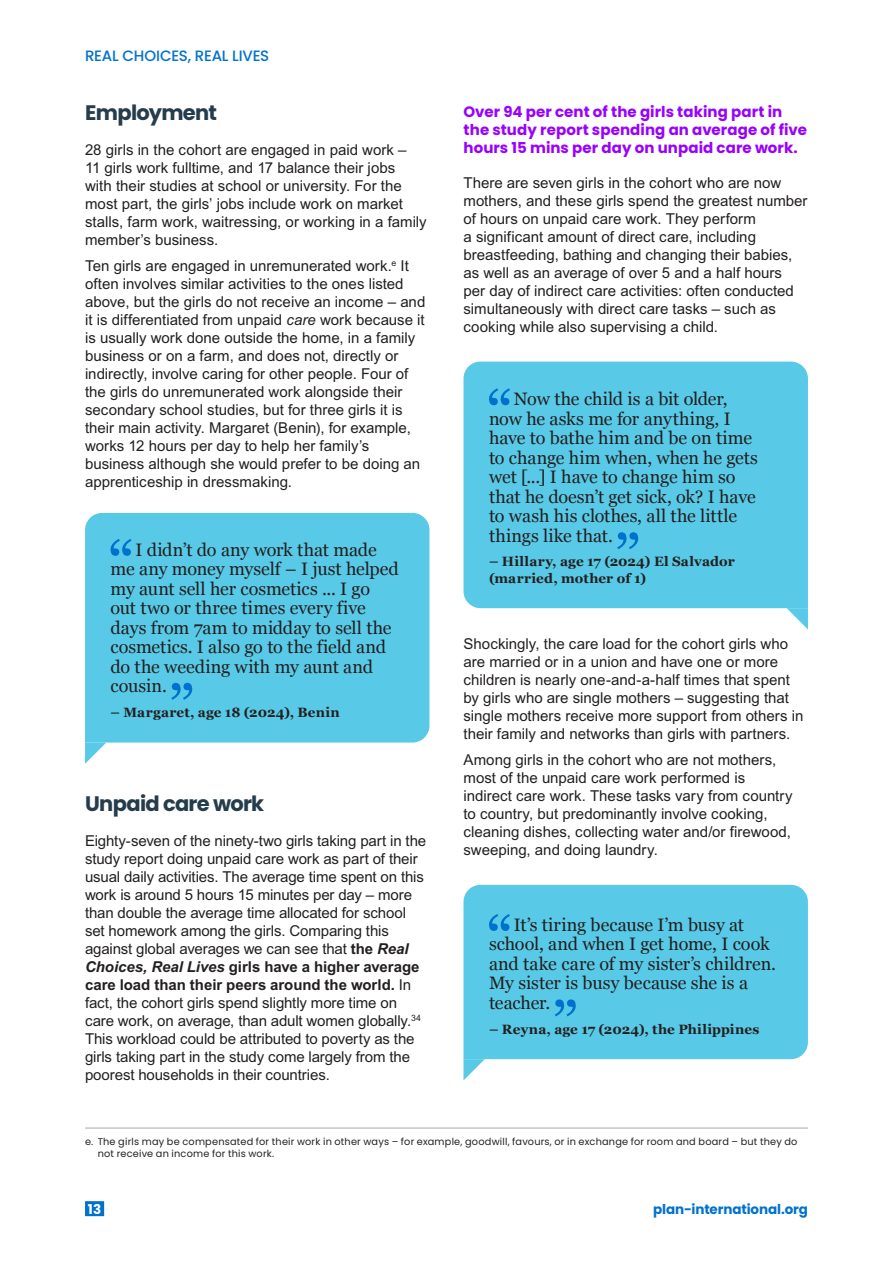
<style>
.page{position:relative;width:893px;height:1263px;background:#fff}
.page>*{position:absolute;margin:0;border:0;box-sizing:border-box;transform-origin:0 0}
.subkoppe{font:700 21px "Poppins";letter-spacing:-.03em;color:#243c4b}
.quote{font:18px/19.5px "Georgia";letter-spacing:-.005em;color:#231f20}
.body{font:15px/18px "Arial MT Pro";color:#231f20}
.body_bold_blou{font:700 15px/18px "Poppins";letter-spacing:.005em;color:#90f}
.t1{font:500 15px "Poppins";letter-spacing:-.015em;color:#0072ce}
.quotee{font:700 13.5px/16.2px "Georgia";letter-spacing:.01em;color:#231f20}
.t2{font:700 13.5px "Poppins";letter-spacing:-.01em;color:#0072ce}
.t3{font:700 13.5px "Poppins";color:#fff}
.footnote1{font:9.75px/11.2px "Poppins";letter-spacing:.02em;color:#231f20}
.s1{font-style:italic}
.s2{font-weight:700}
.s3{font-weight:700;font-style:italic}
</style>
<div class="page">
<div style="left:85px;top:1201px;width:19px;height:15px;background:#0072ce"></div>
<hr style="left:85px;top:1128px;width:723px;height:1px;background:#a8a9ad">
<div style="left:85px;top:513px;width:344px;height:229px;background:#58cae7"></div>
<svg style="left:111px;top:539px;width:21px;height:17px"></svg>
<svg style="left:171px;top:683px;width:21px;height:17px"></svg>
<svg style="left:85px;top:742px;width:21px;height:22px"></svg>
<div style="left:463px;top:362px;width:345px;height:246px;background:#58cae7"></div>
<svg style="left:489px;top:388px;width:21px;height:17px"></svg>
<svg style="left:617px;top:532px;width:21px;height:17px"></svg>
<svg style="left:787px;top:608px;width:21px;height:21px"></svg>
<div style="left:463px;top:885px;width:345px;height:174px;background:#58cae7"></div>
<svg style="left:489px;top:914px;width:21px;height:17px"></svg>
<svg style="left:555px;top:999px;width:21px;height:17px"></svg>
<svg style="left:463px;top:1059px;width:22px;height:21px"></svg>
<p class="t1" style="left:85px;top:47px;width:186px">REAL CHOICES, REAL LIVES</p>
<p class="subkoppe" style="left:85px;top:100px;width:133px">Employment</p>
<p class="body" style="left:85px;top:141px;width:343px">28 girls in the cohort are engaged in paid work –<br>11 girls work fulltime, and 17 balance their jobs<br>with their studies at school or university. For the most part, the girls’ jobs include work on market stalls, farm work, waitressing, or working in a family member’s business.</p>
<p class="body" style="left:85px;top:258px;width:342px">Ten girls are engaged in unremunerated work.<sup>e</sup> It often involves similar activities to the ones listed above, but the girls do not receive an income – and it is differentiated from unpaid <span class="s1">care</span> work because it is usually work done outside the home, in a family business or on a farm, and does not, directly or indirectly, involve caring for other people. Four of the girls do unremunerated work alongside their secondary school studies, but for three girls it is their main activity. Margaret (Benin), for example, works 12 hours per day to help her family’s business although she would prefer to be doing an apprenticeship in dressmaking.</p>
<p class="quote" style="left:111px;top:539px;width:290px;text-indent:25px">I didn’t do any work that made me any money myself – I just helped my aunt sell her cosmetics ... I go out two or three times every five days from 7am to midday to sell the cosmetics. I also go to the field and do the weeding with my aunt and cousin.</p>
<p class="quotee" style="left:111px;top:703px;width:231px">– Margaret, age 18 (2024), Benin</p>
<p class="subkoppe" style="left:85px;top:792px;width:181px">Unpaid care work</p>
<p class="body" style="left:85px;top:833px;width:343px">Eighty-seven of the ninety-two girls taking part in the study report doing unpaid care work as part of their usual daily activities. The average time spent on this work is around 5 hours 15 minutes per day – more than double the average time allocated for school set homework among the girls. Comparing this against global averages we can see that <span class="s2">the</span> <span class="s3">Real Choices, Real Lives</span> <span class="s2">girls have a higher average care load than their peers around the world.</span> In fact, the cohort girls spend slightly more time on care work, on average, than adult women globally.<sup>34<br></sup>This workload could be attributed to poverty as the girls taking part in the study come largely from the poorest households in their countries.</p>
<p class="body_bold_blou" style="left:463px;top:103px;width:345px">Over 94 per cent of the girls taking part in the study report spending an average of five hours 15 mins per day on unpaid care work.</p>
<p class="body" style="left:463px;top:174px;width:346px">There are seven girls in the cohort who are now mothers, and these girls spend the greatest number of hours on unpaid care work. They perform<br>a significant amount of direct care, including breastfeeding, bathing and changing their babies, as well as an average of over 5 and a half hours per day of indirect care activities: often conducted simultaneously with direct care tasks – such as cooking while also supervising a child.</p>
<p class="quote" style="left:489px;top:389px;width:270px;text-indent:25px">Now the child is a bit older, now he asks me for anything, I have to bathe him and be on time to change him when, when he gets wet [...] I have to change him so that he doesn’t get sick, ok? I have to wash his clothes, all the little things like that.</p>
<p class="quotee" style="left:489px;top:553px;width:247px">– Hillary, age 17 (2024) El Salvador (married, mother of 1)</p>
<p class="body" style="left:463px;top:635px;width:341px">Shockingly, the care load for the cohort girls who are married or in a union and have one or more children is nearly one-and-a-half times that spent by girls who are single mothers – suggesting that single mothers receive more support from others in their family and networks than girls with partners.</p>
<p class="body" style="left:463px;top:752px;width:331px">Among girls in the cohort who are not mothers, most of the unpaid care work performed is indirect care work. These tasks vary from country to country, but predominantly involve cooking, cleaning dishes, collecting water and/or firewood, sweeping, and doing laundry.</p>
<p class="quote" style="left:489px;top:914px;width:288px;text-indent:25px">It’s tiring because I’m busy at school, and when I get home, I cook and take care of my sister’s children.<br>My sister is busy because she is a teacher.</p>
<p class="quotee" style="left:489px;top:1020px;width:272px">– Reyna, age 17 (2024), the Philippines</p>
<p class="footnote1" style="left:98px;top:1136px;width:701px;text-indent:-13px">e. The girls may be compensated for their work in other ways – for example, goodwill, favours, or in exchange for room and board – but they do not receive an income for this work.</p>
<p class="t3" style="left:88px;top:1201px;width:15px">13</p>
<p class="t2" style="left:653px;top:1201px;width:156px">plan-international.org</p>
</div>
